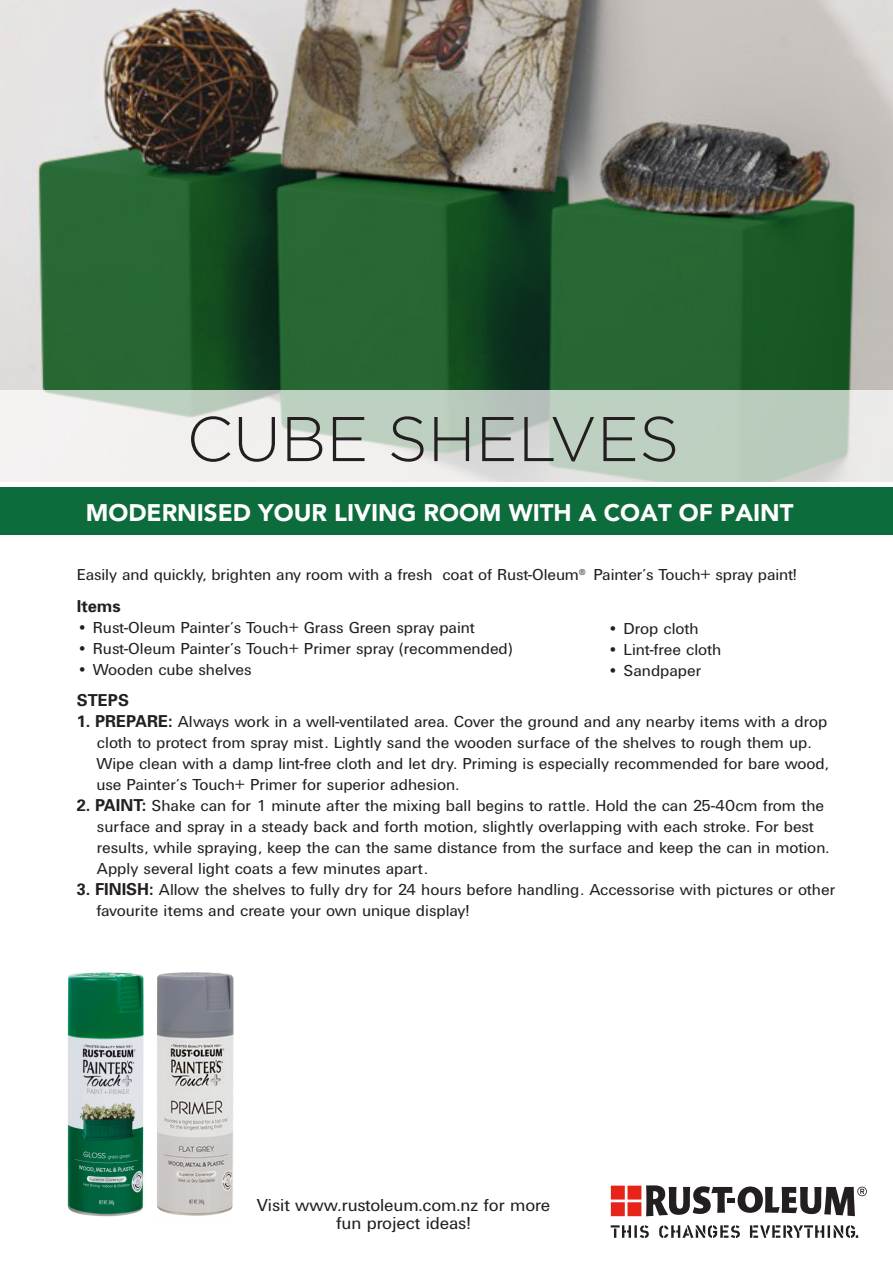
<style>
.page{position:relative;width:893px;height:1263px;background:#fff}
.page>*{position:absolute;margin:0;border:0;box-sizing:border-box;transform-origin:0 0}
.t1{font:300 63px "Gotham";color:#231f20}
.t2{font:900 24px "Avenir";color:#fff}
.t3{font:18px/18px "Univers DTC";letter-spacing:-.005em;color:#231f20;text-align:center}
.t4{font:16.5px/21px "Univers DTC";color:#231f20}
.t5{font:700 16.5px "Univers";color:#231f20}
.s1{font-family:"Univers";font-weight:700}
</style>
<div class="page">
<img style="left:0;top:0;width:893px;height:390px">
<svg style="left:0;top:390px;width:893px;height:92px;fill:#bed1c2"></svg>
<div style="left:0;top:487px;width:893px;height:48px;background:#0d6c3b"></div>
<img style="left:67px;top:972px;width:77px;height:245px">
<img style="left:156px;top:972px;width:78px;height:244px">
<svg style="left:659px;top:1225px;width:81px;height:13px"></svg>
<svg style="left:611px;top:1225px;width:38px;height:13px"></svg>
<svg style="left:750px;top:1225px;width:108px;height:13px"></svg>
<div style="left:611px;top:1202px;width:14px;height:14px;background:#e72419"></div>
<div style="left:611px;top:1185px;width:14px;height:14px;background:#e72419"></div>
<div style="left:627px;top:1202px;width:14px;height:14px;background:#e72419"></div>
<div style="left:627px;top:1185px;width:14px;height:14px;background:#e72419"></div>
<svg style="left:646px;top:1185px;width:221px;height:31px"></svg>
<h1 class="t1" style="left:186px;top:404px;width:494px">CUBE SHELVES</h1>
<h2 class="t2" style="left:86px;top:492px;width:709px">MODERNISED YOUR LIVING ROOM WITH A COAT OF PAINT</h2>
<p class="t4" style="left:77px;top:564px;width:722px">Easily and quickly, brighten any room with a fresh coat of Rust-Oleum<sup>®</sup> Painter’s Touch+ spray paint!</p>
<p class="t5" style="left:77px;top:596px;width:46px">Items</p>
<p class="t4" style="left:77px;top:616px;width:399px">• Rust-Oleum Painter’s Touch+ Grass Green spray paint</p>
<p class="t4" style="left:77px;top:637px;width:437px">• Rust-Oleum Painter’s Touch+ Primer spray (recommended)</p>
<p class="t4" style="left:77px;top:658px;width:176px">• Wooden cube shelves</p>
<p class="t5" style="left:77px;top:690px;width:54px">STEPS</p>
<p class="t4" style="left:96px;top:711px;width:734px;text-indent:-20px"><span class="s1">1. PREPARE:</span> Always work in a well-ventilated area. Cover the ground and any nearby items with a drop cloth to protect from spray mist. Lightly sand the wooden surface of the shelves to rough them up.<br>Wipe clean with a damp lint-free cloth and let dry. Priming is especially recommended for bare wood, use Painter’s Touch+ Primer for superior adhesion.</p>
<p class="t4" style="left:97px;top:795px;width:734px;text-indent:-20px"><span class="s1">2. PAINT:</span> Shake can for 1 minute after the mixing ball begins to rattle. Hold the can 25-40cm from the surface and spray in a steady back and forth motion, slightly overlapping with each stroke. For best results, while spraying, keep the can the same distance from the surface and keep the can in motion.<br>Apply several light coats a few minutes apart.</p>
<p class="t4" style="left:96px;top:879px;width:740px;text-indent:-20px"><span class="s1">3. FINISH:</span> Allow the shelves to fully dry for 24 hours before handling. Accessorise with pictures or other favourite items and create your own unique display!</p>
<p class="t4" style="left:608px;top:617px;width:93px">• Drop cloth</p>
<p class="t4" style="left:608px;top:638px;width:115px">• Lint-free cloth</p>
<p class="t4" style="left:608px;top:659px;width:95px">• Sandpaper</p>
<p class="t3" style="left:257px;top:1196px;width:295px">Visit www.rustoleum.com.nz for more fun project ideas!</p>
</div>
